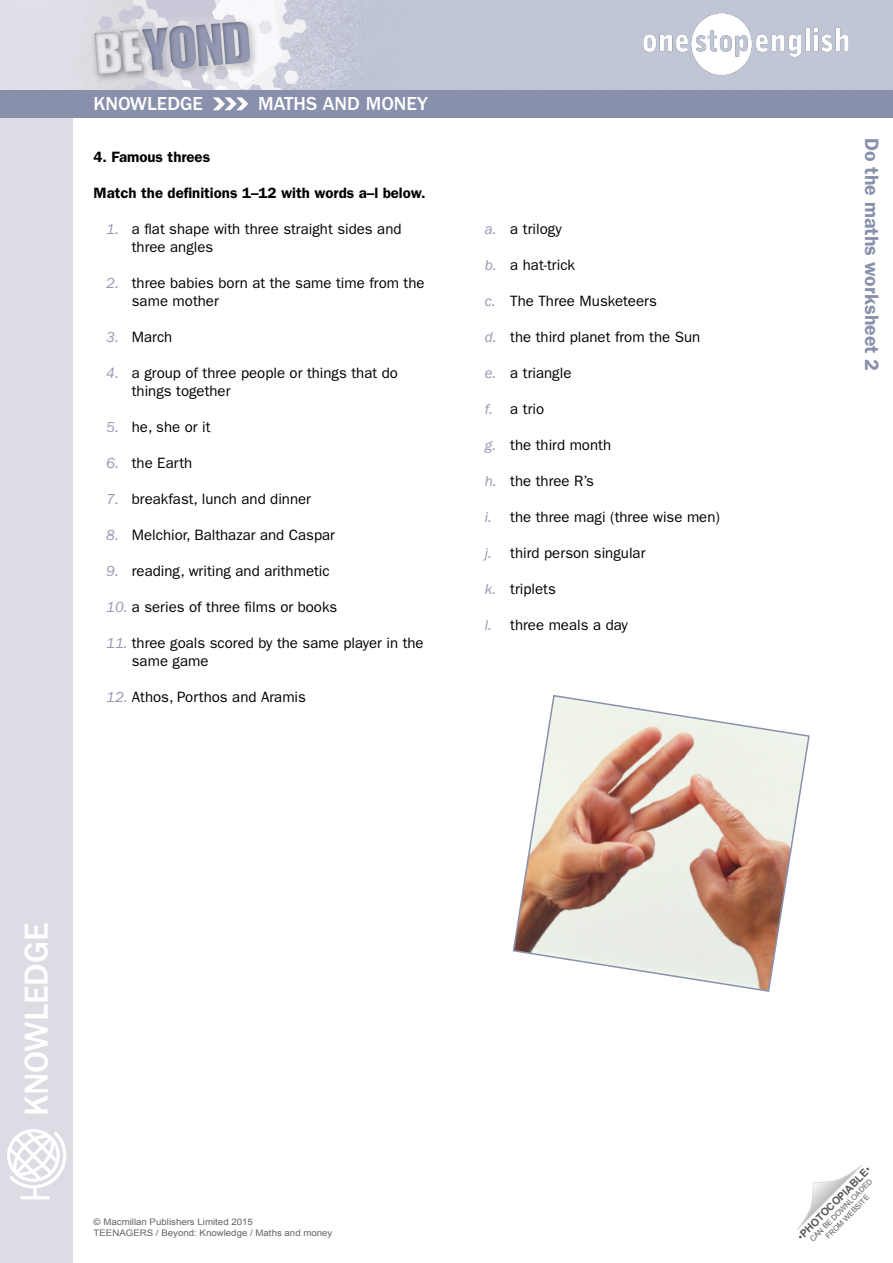
<style>
.page{position:relative;width:893px;height:1263px;background:#fff}
.page>*{position:absolute;margin:0;border:0;box-sizing:border-box;transform-origin:0 0}
.t1{font:500 34.5px "ITC Franklin Gothic Std";color:#fff}
.t2{font:500 19.5px "ITC Franklin Gothic Std";color:#fff}
.t3{font:600 19.5px "ITC Franklin Gothic Std";color:#8990ab}
.t4{font:15px/18px "ITC Franklin Gothic Std";color:#000}
.t5{font:600 15px "ITC Franklin Gothic Std";color:#000}
.t6{font:700 10.5px "Arial";color:#58595b}
.t7{font:9px/10.8px "Arial";color:#636466;scale:1.08 1}
.t8{font:7.5px/9px "Arial";color:#58595b;text-align:center}
.s1{font-style:italic;color:#9398b2}
.s2{font-weight:400}
</style>
<div class="page">
<div style="left:0;top:0;width:72px;height:1263px;background:#dbdce4"></div>
<svg style="left:797px;top:1165px;width:65px;height:65px"></svg>
<img style="left:72px;top:0;width:821px;height:90px">
<img style="left:642px;top:6px;width:208px;height:75px">
<svg style="left:7px;top:1129px;width:59px;height:70px"></svg>
<div style="left:0;top:90px;width:893px;height:27px;background:#8990ab"></div>
<svg style="left:213px;top:97px;width:35px;height:13px"></svg>
<svg style="left:512px;top:695px;width:298px;height:297px"></svg>
<h2 class="t2" style="left:94px;top:93px;width:111px">KNOWLEDGE</h2>
<h2 class="t2" style="left:258px;top:93px;width:171px">MATHS AND MONEY</h2>
<p class="t5" style="left:94px;top:148px;width:118px">4. Famous threes</p>
<p class="t5" style="left:94px;top:184px;width:334px">Match the definitions 1–12 with words a–l below.</p>
<p class="t4" style="left:132px;top:220px;width:271px;text-indent:-26px"><span class="s1">1.</span> a flat shape with three straight sides and three angles</p>
<p class="t4" style="left:132px;top:274px;width:294px;text-indent:-26px"><span class="s1">2.</span> three babies born at the same time from the same mother</p>
<p class="t4" style="left:106px;top:328px;width:68px"><span class="s1">3.</span> March</p>
<p class="t4" style="left:132px;top:364px;width:268px;text-indent:-26px"><span class="s1">4.</span> a group of three people or things that do things together</p>
<p class="t4" style="left:106px;top:418px;width:106px"><span class="s1">5.</span> he, she or it</p>
<p class="t4" style="left:106px;top:454px;width:87px"><span class="s1">6.</span> the Earth</p>
<p class="t4" style="left:106px;top:490px;width:206px"><span class="s1">7.</span> breakfast, lunch and dinner</p>
<p class="t4" style="left:106px;top:526px;width:230px"><span class="s1">8.</span> Melchior, Balthazar and Caspar</p>
<p class="t4" style="left:106px;top:562px;width:225px"><span class="s1">9.</span> reading, writing and arithmetic</p>
<p class="t4" style="left:106px;top:598px;width:233px"><span class="s1">10.</span> a series of three films or books</p>
<p class="t4" style="left:132px;top:634px;width:293px;text-indent:-26px"><span class="s1">11.</span> three goals scored by the same player in the same game</p>
<p class="t4" style="left:106px;top:688px;width:201px"><span class="s1">12.</span> Athos, Porthos and Aramis</p>
<p class="t4" style="left:485px;top:220px;width:79px"><span class="s1">a.</span> a trilogy</p>
<p class="t4" style="left:485px;top:256px;width:92px"><span class="s1">b.</span> a hat-trick</p>
<p class="t4" style="left:485px;top:292px;width:174px"><span class="s1">c.</span> The Three Musketeers</p>
<p class="t4" style="left:485px;top:328px;width:217px"><span class="s1">d.</span> the third planet from the Sun</p>
<p class="t4" style="left:485px;top:364px;width:88px"><span class="s1">e.</span> a triangle</p>
<p class="t4" style="left:485px;top:400px;width:61px"><span class="s1">f.</span> a trio</p>
<p class="t4" style="left:485px;top:436px;width:128px"><span class="s1">g.</span> the third month</p>
<p class="t4" style="left:485px;top:472px;width:111px"><span class="s1">h.</span> the three R’s</p>
<p class="t4" style="left:485px;top:508px;width:237px"><span class="s1">i.</span> the three magi (three wise men)</p>
<p class="t4" style="left:485px;top:544px;width:162px"><span class="s1">j.</span> third person singular</p>
<p class="t4" style="left:485px;top:580px;width:73px"><span class="s1">k.</span> triplets</p>
<p class="t4" style="left:485px;top:616px;width:145px"><span class="s1">l.</span> three meals a day</p>
<h2 class="t3" style="left:883px;top:138px;width:234px;rotate:90deg">Do the maths worksheet 2</h2>
<h1 class="t1" style="left:17px;top:1116px;width:195px;rotate:-90deg">KNOWLEDGE</h1>
<p class="t7" style="left:94px;top:1217px;width:223px">© Macmillan Publishers Limited 2015<br>TEENAGERS / Beyond: Knowledge / Maths and money</p>
<p class="t6" style="left:794px;top:1233px;width:100px;rotate:-45deg"><span class="s2">•</span>PHOTOCOPIABLE<span class="s2">•</span></p>
<p class="t8" style="left:808px;top:1237px;width:86px;rotate:-45deg">CAN BE DOWNLOADED<br>FROM WEBSITE</p>
</div>
